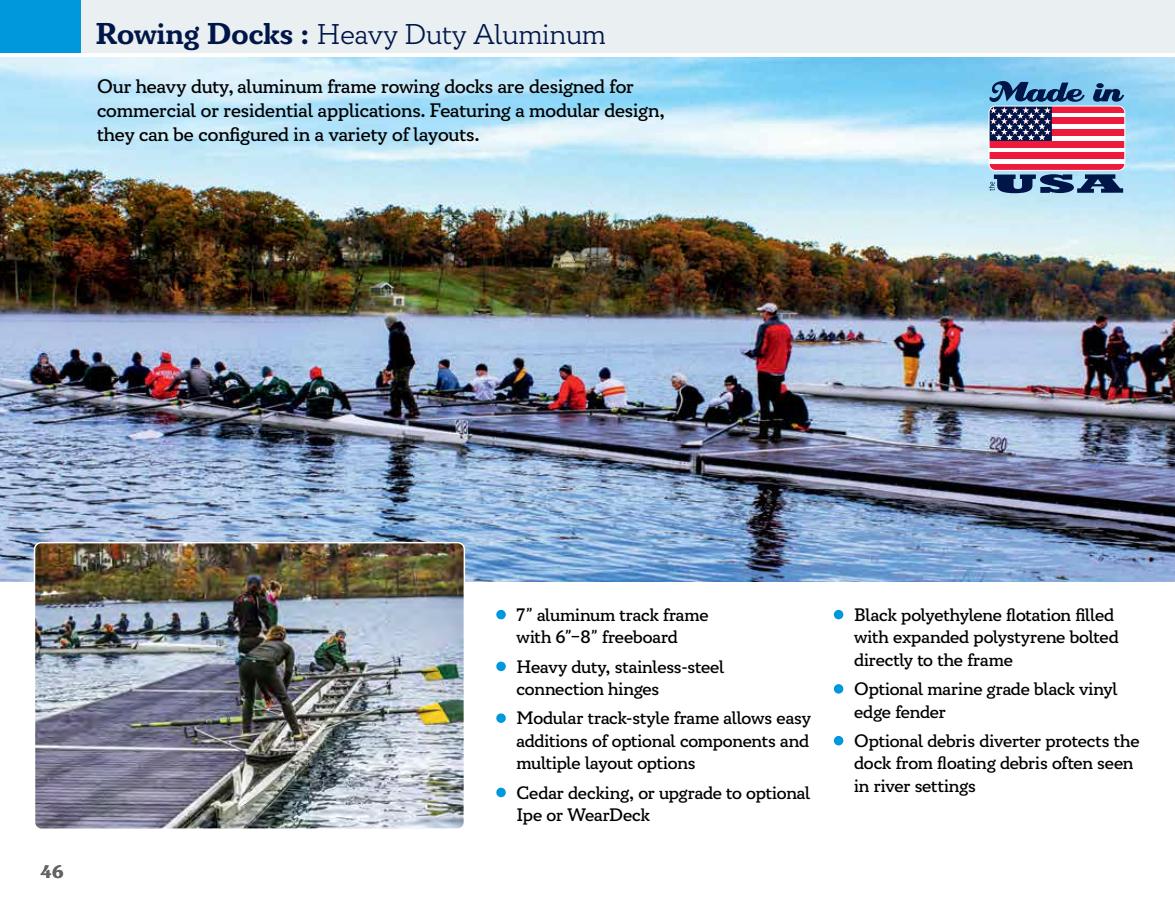
<style>
.page{position:relative;width:1175px;height:905px;background:#fff}
.page>*{position:absolute;margin:0;border:0;box-sizing:border-box;transform-origin:0 0}
.t1{font:300 28.5px "Circe Slab A";color:#001648}
.t2{font:500 19.5px/24px "Circe Slab A";color:#000}
.t3{font:500 18px/22.5px "Circe Slab A";letter-spacing:-.005em;color:#000}
.t4{font:700 18px "Circe Slab C";color:#636466}
.s1{font-family:"Circe Slab C";font-weight:700;font-size:30px}
</style>
<div class="page">
<img style="left:0;top:57px;width:1174px;height:524px">
<svg style="left:1093px;top:83px;width:31px;height:19px"></svg>
<svg style="left:989px;top:106px;width:135px;height:64px"></svg>
<div style="left:989px;top:106px;width:135px;height:6px;background:#ed1a3b"></div>
<div style="left:989px;top:118px;width:135px;height:6px;background:#ed1a3b"></div>
<div style="left:989px;top:129px;width:135px;height:6px;background:#ed1a3b"></div>
<div style="left:989px;top:141px;width:135px;height:6px;background:#ed1a3b"></div>
<div style="left:989px;top:153px;width:135px;height:6px;background:#ed1a3b"></div>
<div style="left:989px;top:164px;width:135px;height:6px;background:#ed1a3b"></div>
<svg style="left:989px;top:81px;width:95px;height:60px"></svg>
<div style="left:988px;top:106px;width:137px;height:65px;border:1px solid #fff;border-radius:6px"></div>
<svg style="left:988px;top:174px;width:135px;height:19px;background:#44648b"></svg>
<img style="left:34px;top:542px;width:430px;height:285px">
<div style="left:34px;top:542px;width:431px;height:288px;border:2px solid #fff;border-radius:7px"></div>
<div style="left:0;top:0;width:1174px;height:53px;background:#eaeff2"></div>
<div style="left:0;top:0;width:81px;height:56px;background:#0098dd"></div>
<hr style="left:0;top:53px;width:1174px;height:4px;background:#fff">
<div style="left:496px;top:610px;width:10px;height:9px;background:#0098dd;border-radius:50%"></div>
<div style="left:496px;top:661px;width:10px;height:10px;background:#0098dd;border-radius:50%"></div>
<div style="left:496px;top:713px;width:10px;height:10px;background:#0098dd;border-radius:50%"></div>
<div style="left:496px;top:787px;width:10px;height:10px;background:#0098dd;border-radius:50%"></div>
<div style="left:834px;top:610px;width:9px;height:9px;background:#0098dd;border-radius:50%"></div>
<div style="left:834px;top:684px;width:9px;height:9px;background:#0098dd;border-radius:50%"></div>
<div style="left:834px;top:736px;width:9px;height:9px;background:#0098dd;border-radius:50%"></div>
<h1 class="t1" style="left:95px;top:18px;width:511px"><span class="s1">Rowing Docks :</span> Heavy Duty Aluminum</h1>
<p class="t2" style="left:97px;top:75px;width:569px">Our heavy duty, aluminum frame rowing docks are designed for commercial or residential applications. Featuring a modular design, they can be configured in a variety of layouts.</p>
<p class="t4" style="left:40px;top:861px;width:25px">46</p>
<p class="t3" style="left:516px;top:604px;width:193px">7” aluminum track frame with 6”–8” freeboard</p>
<p class="t3" style="left:516px;top:656px;width:209px">Heavy duty, stainless-steel connection hinges</p>
<p class="t3" style="left:516px;top:707px;width:296px;text-align:justify">Modular track-style frame allows easy additions of optional components and multiple layout options</p>
<p class="t3" style="left:516px;top:782px;width:295px">Cedar decking, or upgrade to optional<br>Ipe or WearDeck</p>
<p class="t3" style="left:854px;top:604px;width:266px">Black polyethylene flotation filled with expanded polystyrene bolted directly to the frame</p>
<p class="t3" style="left:854px;top:678px;width:265px">Optional marine grade black vinyl edge fender</p>
<p class="t3" style="left:854px;top:730px;width:287px">Optional debris diverter protects the dock from floating debris often seen in river settings</p>
</div>
